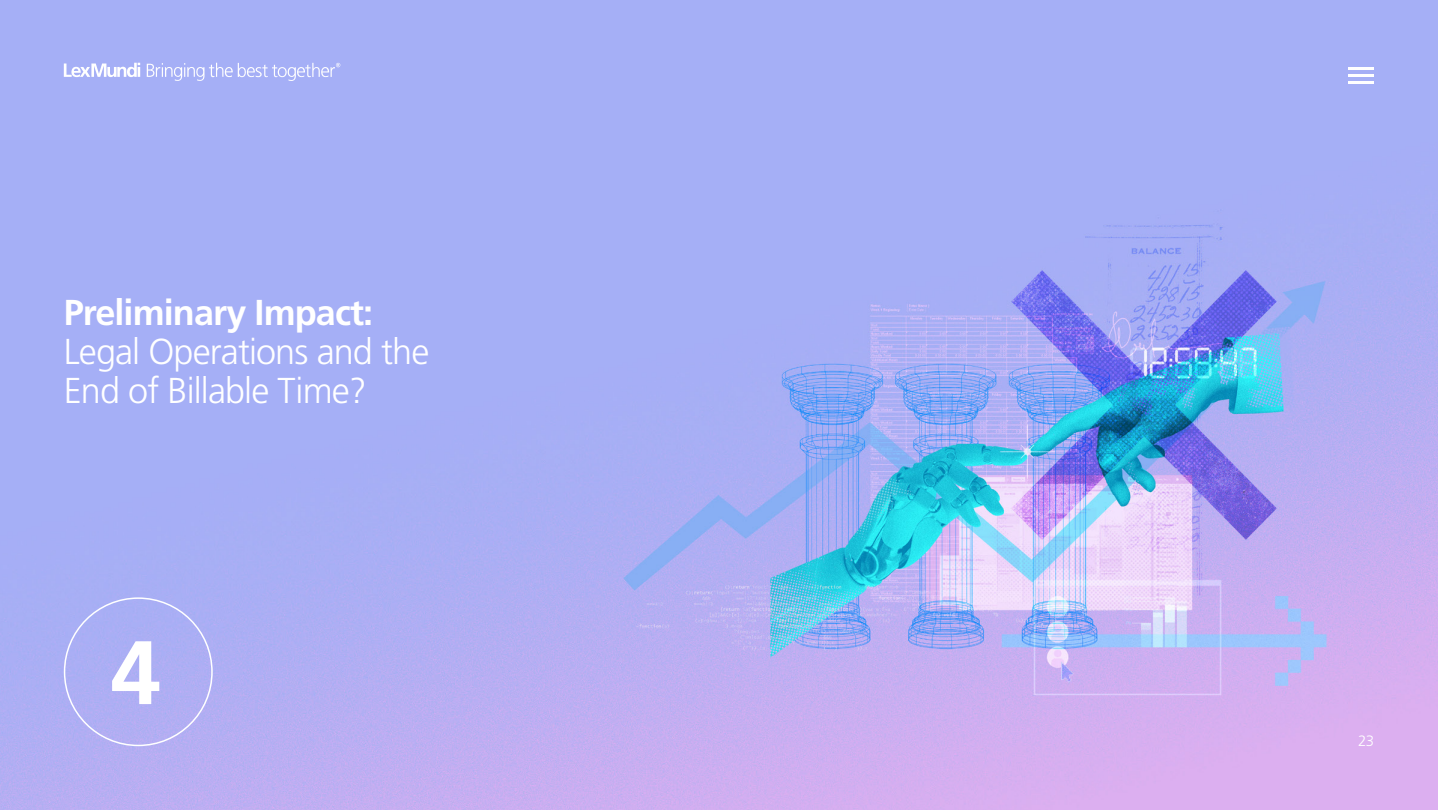
<style>
.page{position:relative;width:1438px;height:810px;background:#fff}
.page>*{position:absolute;margin:0;border:0;box-sizing:border-box;transform-origin:0 0}
.t1{font:700 90px "Frutiger LT Pro";color:#fff}
.t2{font:300 36px/39px "Frutiger LT Pro";letter-spacing:-.025em;color:#fff}
.t3{font:700 36px "Frutiger LT Pro";letter-spacing:-.025em;color:#fff}
.t4{font:300 15px "Frutiger LT Pro";color:#fff}
</style>
<div class="page">
<img style="left:0;top:0;width:1437px;height:810px">
<hr style="left:1348px;top:67px;width:25px;height:2px;background:#fff">
<hr style="left:1348px;top:74px;width:25px;height:2px;background:#fff">
<hr style="left:1348px;top:81px;width:25px;height:2px;background:#fff">
<svg style="left:64px;top:63px;width:76px;height:14px"></svg>
<svg style="left:147px;top:63px;width:193px;height:18px;background:#b6bef7"></svg>
<p class="t3" style="left:64px;top:291px;width:311px">Preliminary Impact:</p>
<p class="t2" style="left:64px;top:332px;width:367px">Legal Operations and the<br>End of Billable Time?</p>
<h1 class="t1" style="left:111px;top:620px;width:52px">4</h1>
<p class="t4" style="left:1357px;top:732px;width:18px">23</p>
</div>
